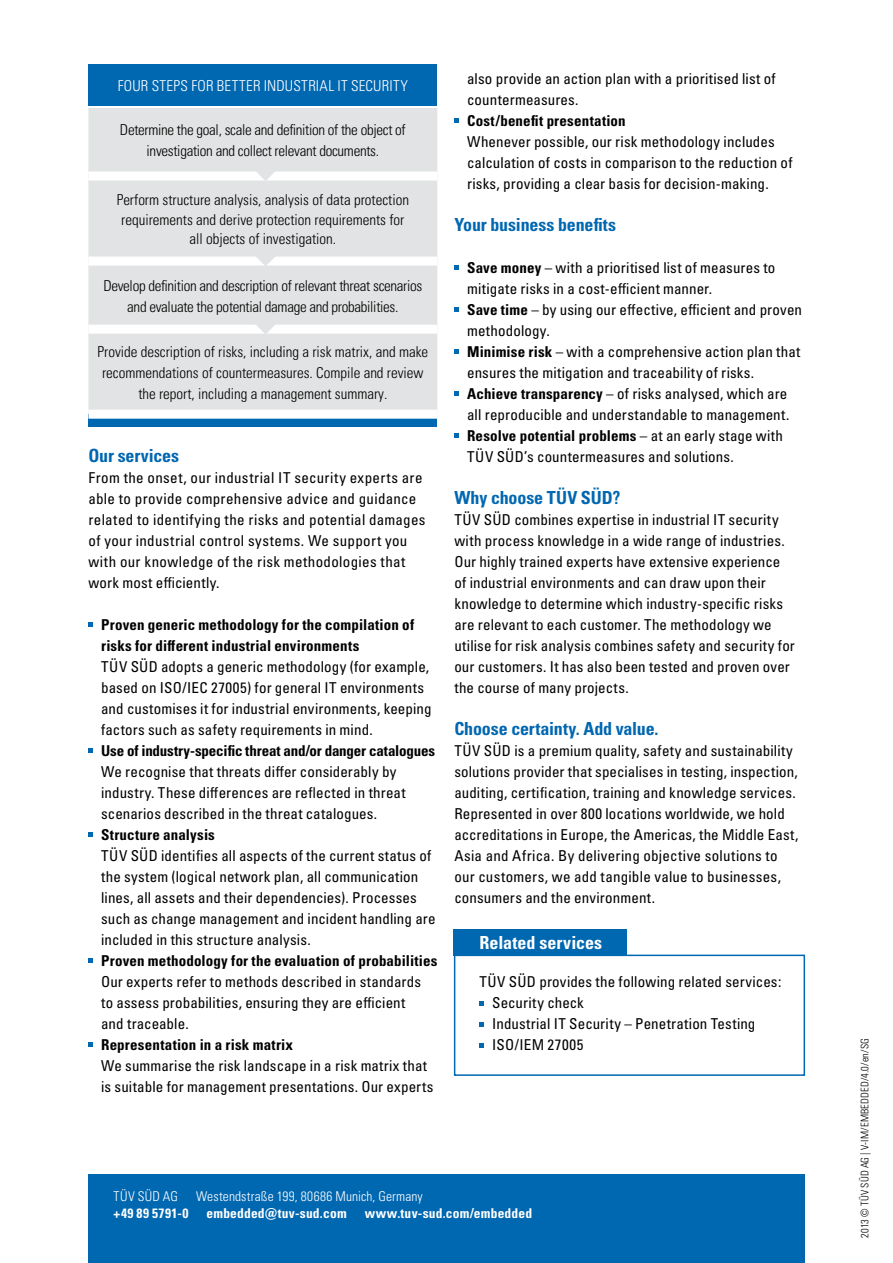
<style>
.page{position:relative;width:893px;height:1263px;background:#fff}
.page>*{position:absolute;margin:0;border:0;box-sizing:border-box;transform-origin:0 0}
.t1{font:18px "Univers LTCYR 67 Bold Cond";letter-spacing:-.01em;color:#0067b1}
.t2{font:18px "Univers LTCYR 67 Bold Cond";letter-spacing:.005em;color:#fff}
.t3{font:condensed 15px/21px "Univers LTCYR 57";letter-spacing:.01em;color:#000}
.t4{font:15px/19.5px "Univers LTCYR 47 Light Cond";color:#000;text-align:center}
.t5{font:15px/21px "Univers LTCYR 67 Bold Cond";letter-spacing:.01em;color:#000}
.t6{font:15px/21px "Univers LTCYR 47 Light Cond";letter-spacing:-.02em;color:#000;text-align:center}
.t7{font:15px "Univers LTCYR 67 Bold Cond";letter-spacing:-.01em;color:#000}
.t8{font:15px "Univers LTCYR 47 Light Cond";letter-spacing:.02em;color:#fff}
.t9{font:13.5px "Univers LTCYR 67 Bold Cond";letter-spacing:.015em;color:#fff}
.t10{font:13.5px "Univers LTCYR 47 Light Cond";letter-spacing:.01em;color:#fff}
.t11{font:10.5px "Univers LTCYR 47 Light Cond";letter-spacing:.015em;color:#000}
.s1{font-family:"Univers LTCYR 67 Bold Cond";font-stretch:normal}
.s2{font-family:"Univers LTCYR 57";font-stretch:condensed}
</style>
<div class="page">
<div style="left:88px;top:64px;width:349px;height:41px;background:#0067b1"></div>
<div style="left:88px;top:108px;width:349px;height:302px;background:#e2e3e4"></div>
<div style="left:88px;top:414px;width:349px;height:13px;background:#0067b1"></div>
<div style="left:88px;top:172px;width:349px;height:9px;background:#fff"></div>
<div style="left:88px;top:257px;width:349px;height:9px;background:#fff"></div>
<div style="left:88px;top:325px;width:349px;height:9px;background:#fff"></div>
<div style="left:88px;top:410px;width:349px;height:9px;background:#fff"></div>
<svg style="left:253px;top:169px;width:25px;height:12px"></svg>
<svg style="left:253px;top:254px;width:25px;height:12px"></svg>
<svg style="left:253px;top:322px;width:25px;height:12px"></svg>
<svg style="left:88px;top:622px;width:5px;height:5px"></svg>
<svg style="left:88px;top:748px;width:5px;height:5px"></svg>
<svg style="left:88px;top:832px;width:5px;height:5px"></svg>
<svg style="left:88px;top:959px;width:5px;height:4px"></svg>
<svg style="left:88px;top:1043px;width:5px;height:4px"></svg>
<svg style="left:454px;top:118px;width:5px;height:5px"></svg>
<svg style="left:454px;top:266px;width:5px;height:4px"></svg>
<svg style="left:454px;top:308px;width:5px;height:4px"></svg>
<svg style="left:454px;top:350px;width:5px;height:4px"></svg>
<svg style="left:454px;top:392px;width:5px;height:4px"></svg>
<svg style="left:454px;top:434px;width:5px;height:4px"></svg>
<div style="left:454px;top:954px;width:351px;height:122px;border:2px solid #0067b1"></div>
<div style="left:454px;top:929px;width:173px;height:26px;background:#0067b1"></div>
<svg style="left:479px;top:1001px;width:5px;height:4px"></svg>
<svg style="left:479px;top:1022px;width:5px;height:4px"></svg>
<svg style="left:479px;top:1043px;width:5px;height:4px"></svg>
<div style="left:88px;top:1174px;width:717px;height:89px;background:#0067b1"></div>
<p class="t8" style="left:118px;top:75px;width:292px">FOUR STEPS FOR BETTER INDUSTRIAL IT SECURITY</p>
<p class="t6" style="left:120px;top:118px;width:287px">Determine the goal, scale and definition of the object of investigation and collect relevant documents.</p>
<p class="t4" style="left:117px;top:189px;width:294px">Perform structure analysis, analysis of data protection requirements and derive protection requirements for all objects of investigation.</p>
<p class="t6" style="left:103px;top:274px;width:321px">Develop definition and description of relevant threat scenarios and evaluate the potential damage and probabilities.</p>
<p class="t4" style="left:98px;top:340px;width:332px;line-height:21px">Provide description of risks, including a risk matrix, and make recommendations of countermeasures. Compile and review the report, including a management summary.</p>
<p class="t1" style="left:88px;top:445px;width:92px">Our services</p>
<p class="t3" style="left:88px;top:467px;width:339px">From the onset, our industrial IT security experts are able to provide comprehensive advice and guidance related to identifying the risks and potential damages of your industrial control systems. We support you with our knowledge of the risk methodologies that work most efficiently.</p>
<p class="t5" style="left:101px;top:614px;width:315px">Proven generic methodology for the compilation of risks for different industrial environments</p>
<p class="t3" style="left:101px;top:656px;width:332px">TÜV SÜD adopts a generic methodology (for example, based on ISO/IEC 27005) for general IT environments and customises it for industrial environments, keeping factors such as safety requirements in mind.</p>
<p class="t7" style="left:101px;top:741px;width:336px">Use of industry-specific threat and/or danger catalogues</p>
<p class="t3" style="left:101px;top:761px;width:306px">We recognise that threats differ considerably by industry. These differences are reflected in threat scenarios described in the threat catalogues.</p>
<p class="t5" style="left:101px;top:824px;width:115px">Structure analysis</p>
<p class="t3" style="left:101px;top:845px;width:336px">TÜV SÜD identifies all aspects of the current status of the system (logical network plan, all communication lines, all assets and their dependencies). Processes such as change management and incident handling are included in this structure analysis.</p>
<p class="t5" style="left:101px;top:950px;width:338px">Proven methodology for the evaluation of probabilities</p>
<p class="t3" style="left:101px;top:971px;width:321px">Our experts refer to methods described in standards to assess probabilities, ensuring they are efficient and traceable.</p>
<p class="t5" style="left:101px;top:1034px;width:193px">Representation in a risk matrix</p>
<p class="t3" style="left:101px;top:1055px;width:334px">We summarise the risk landscape in a risk matrix that is suitable for management presentations. Our experts</p>
<p class="t3" style="left:467px;top:68px;width:310px">also provide an action plan with a prioritised list of countermeasures.</p>
<p class="t5" style="left:467px;top:110px;width:160px">Cost/benefit presentation</p>
<p class="t3" style="left:467px;top:131px;width:327px">Whenever possible, our risk methodology includes calculation of costs in comparison to the reduction of risks, providing a clear basis for decision-making.</p>
<p class="t1" style="left:454px;top:214px;width:163px">Your business benefits</p>
<p class="t3" style="left:467px;top:257px;width:336px"><span class="s1">Save money</span> – with a prioritised list of measures to mitigate risks in a cost-efficient manner.<br><span class="s1">Save time</span> – by using our effective, efficient and proven methodology.<br><span class="s1">Minimise risk</span> – with a comprehensive action plan that ensures the mitigation and traceability of risks.<br><span class="s1">Achieve transparency</span> – of risks analysed, which are all reproducible and understandable to management.</p>
<p class="t5" style="left:467px;top:425px;width:317px">Resolve potential problems <span class="s2">– at an early stage with</span></p>
<p class="t3" style="left:467px;top:446px;width:268px">TÜV SÜD’s countermeasures and solutions.</p>
<p class="t1" style="left:454px;top:487px;width:168px">Why choose TÜV SÜD?</p>
<p class="t3" style="left:454px;top:509px;width:342px">TÜV SÜD combines expertise in industrial IT security with process knowledge in a wide range of industries.<br>Our highly trained experts have extensive experience of industrial environments and can draw upon their knowledge to determine which industry-specific risks are relevant to each customer. The methodology we utilise for risk analysis combines safety and security for our customers. It has also been tested and proven over the course of many projects.</p>
<p class="t1" style="left:454px;top:718px;width:206px">Choose certainty. Add value.</p>
<p class="t3" style="left:454px;top:740px;width:345px">TÜV SÜD is a premium quality, safety and sustainability solutions provider that specialises in testing, inspection, auditing, certification, training and knowledge services.<br>Represented in over 800 locations worldwide, we hold accreditations in Europe, the Americas, the Middle East, Asia and Africa. By delivering objective solutions to our customers, we add tangible value to businesses, consumers and the environment.</p>
<p class="t2" style="left:479px;top:931px;width:124px">Related services</p>
<p class="t3" style="left:492px;top:971px;width:291px;text-indent:-13px">TÜV SÜD provides the following related services:<br>Security check<br>Industrial IT Security – Penetration Testing<br>ISO/IEM 27005</p>
<p class="t10" style="left:114px;top:1187px;width:66px">TÜV SÜD AG</p>
<p class="t10" style="left:196px;top:1187px;width:228px">Westendstraße 199, 80686 Munich, Germany</p>
<p class="t9" style="left:114px;top:1204px;width:76px">+49 89 5791-0</p>
<p class="t9" style="left:206px;top:1204px;width:142px">embedded@tuv-sud.com</p>
<p class="t9" style="left:365px;top:1204px;width:169px">www.tuv-sud.com/embedded</p>
<p class="t11" style="left:858px;top:1238px;width:201px;rotate:-90deg">2013 © TÜV SÜD AG | V-IM/EMBEDDED/4.0/en/SG</p>
</div>
